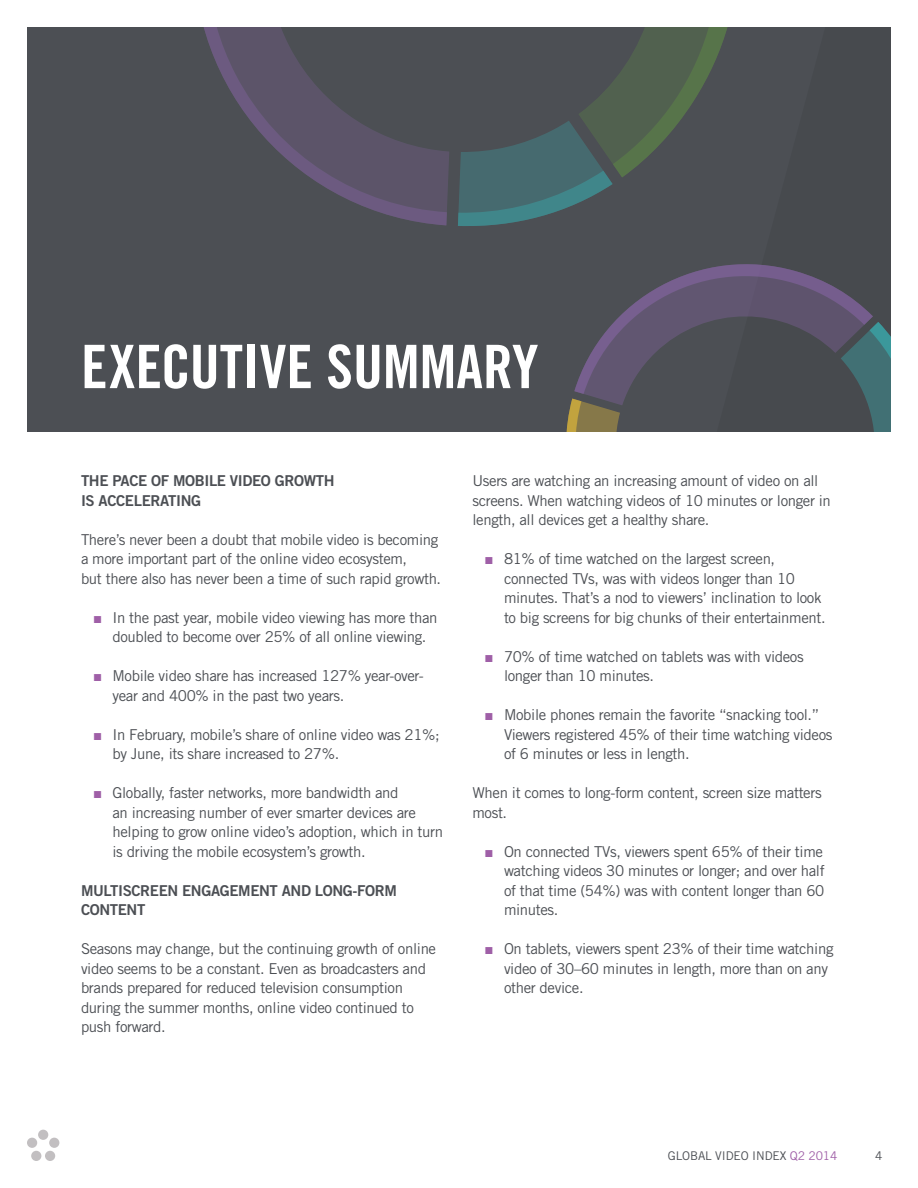
<style>
.page{position:relative;width:918px;height:1188px;background:#fff}
.page>*{position:absolute;margin:0;border:0;box-sizing:border-box;transform-origin:0 0}
.Section_Title{font:60px "Trade Gothic Bold Cond Twenty";color:#fff}
.Paragraph{font:15px/19.5px "Trade Gothic";letter-spacing:-.025em;color:#4c4f54}
.Subheadline{font:15px/19.5px "Trade Gothic Bold Two";letter-spacing:-.025em;color:#4c4f54}
.t1{font:12px "Trade Gothic";letter-spacing:-.01em;color:#4c4f54}
.s1{font-family:"Arial";color:#9f5fa7}
.s2{color:#9f5fa7}
</style>
<div class="page">
<div style="left:38px;top:1130px;width:10px;height:10px;background:#c2bfc1;border-radius:50%"></div>
<div style="left:27px;top:1138px;width:10px;height:10px;background:#c2bfc1;border-radius:50%"></div>
<div style="left:31px;top:1151px;width:10px;height:10px;background:#c2bfc1;border-radius:50%"></div>
<div style="left:45px;top:1151px;width:10px;height:10px;background:#c2bfc1;border-radius:50%"></div>
<div style="left:49px;top:1138px;width:10px;height:10px;background:#c2bfc1;border-radius:50%"></div>
<div style="left:27px;top:27px;width:864px;height:405px;background:#4c4f54"></div>
<svg style="left:566px;top:264px;width:325px;height:168px"></svg>
<svg style="left:458px;top:27px;width:270px;height:199px"></svg>
<svg style="left:203px;top:27px;width:500px;height:198px"></svg>
<p class="Section_Title" style="left:81px;top:330px;width:459px">EXECUTIVE SUMMARY</p>
<p class="Subheadline" style="left:81px;top:471px;width:255px">THE PACE OF MOBILE VIDEO GROWTH<br>IS ACCELERATING</p>
<p class="Paragraph" style="left:81px;top:529px;width:362px">There’s never been a doubt that mobile video is becoming a more important part of the online video ecosystem,<br>but there also has never been a time of such rapid growth.</p>
<p class="Paragraph" style="left:93px;top:607px;width:346px;text-align:center"><span class="s1">■</span> In the past year, mobile video viewing has more than doubled to become over 25% of all online viewing.</p>
<p class="Paragraph" style="left:112px;top:666px;width:313px;text-indent:-20px"><span class="s1">■</span> Mobile video share has increased 127% year-over&shy;year and 400% in the past two years.</p>
<p class="Paragraph" style="left:112px;top:724px;width:329px;text-indent:-20px"><span class="s1">■</span> In February, mobile’s share of online video was 21%; by June, its share increased to 27%.</p>
<p class="Paragraph" style="left:112px;top:783px;width:332px;text-indent:-20px"><span class="s1">■</span> Globally, faster networks, more bandwidth and<br>an increasing number of ever smarter devices are helping to grow online video’s adoption, which in turn is driving the mobile ecosystem’s growth.</p>
<p class="Subheadline" style="left:81px;top:880px;width:317px">MULTISCREEN ENGAGEMENT AND LONG-FORM<br>CONTENT</p>
<p class="Paragraph" style="left:81px;top:939px;width:357px">Seasons may change, but the continuing growth of online video seems to be a constant. Even as broadcasters and brands prepared for reduced television consumption during the summer months, online video continued to push forward.</p>
<p class="Paragraph" style="left:472px;top:471px;width:360px">Users are watching an increasing amount of video on all screens. When watching videos of 10 minutes or longer in length, all devices get a healthy share.</p>
<p class="Paragraph" style="left:504px;top:549px;width:323px;text-indent:-20px"><span class="s1">■</span> 81% of time watched on the largest screen, connected TVs, was with videos longer than 10 minutes. That’s a nod to viewers’ inclination to look to big screens for big chunks of their entertainment.</p>
<p class="Paragraph" style="left:504px;top:646px;width:301px;text-indent:-20px"><span class="s1">■</span> 70% of time watched on tablets was with videos longer than 10 minutes.</p>
<p class="Paragraph" style="left:504px;top:705px;width:330px;text-indent:-20px"><span class="s1">■</span> Mobile phones remain the favorite “snacking tool.”<br>Viewers registered 45% of their time watching videos of 6 minutes or less in length.</p>
<p class="Paragraph" style="left:472px;top:783px;width:351px">When it comes to long-form content, screen size matters most.</p>
<p class="Paragraph" style="left:504px;top:841px;width:322px;text-align:justify;text-indent:-20px"><span class="s1">■</span> On connected TVs, viewers spent 65% of their time watching videos 30 minutes or longer; and over half of that time (54%) was with content longer than 60 minutes.</p>
<p class="Paragraph" style="left:504px;top:939px;width:331px;text-indent:-20px"><span class="s1">■</span> On tablets, viewers spent 23% of their time watching video of 30–60 minutes in length, more than on any other device.</p>
<p class="t1" style="left:668px;top:1148px;width:171px">GLOBAL VIDEO INDEX <span class="s2">Q2 2014</span></p>
<p class="t1" style="left:875px;top:1148px;width:9px">4</p>
</div>
